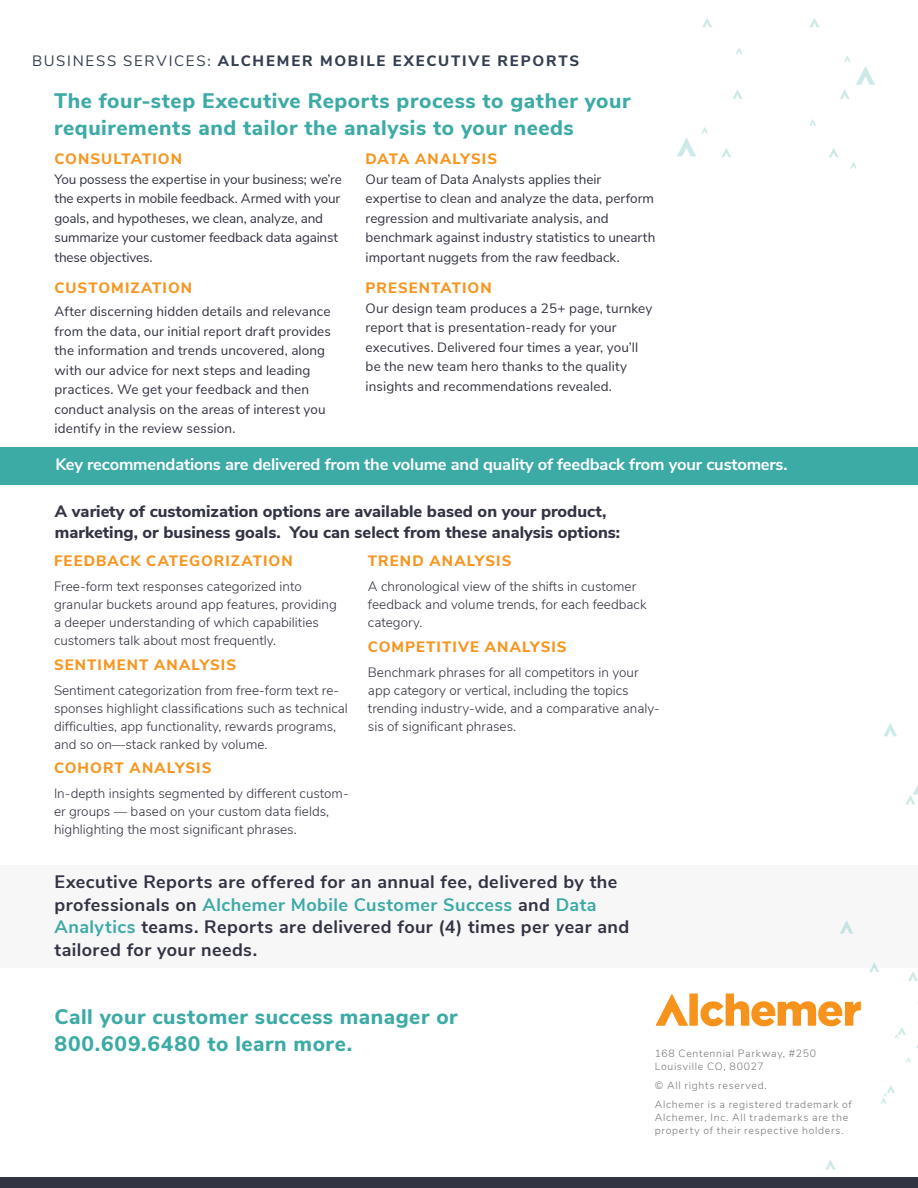
<style>
.page{position:relative;width:918px;height:1188px;background:#fff}
.page>*{position:absolute;margin:0;border:0;box-sizing:border-box;transform-origin:0 0}
.Side_Bar_Callout_Header{font:800 21px/27px "Nunito Sans";letter-spacing:.025em;color:#3caaa5}
.Side_Bar_Callout_Header-2{font:700 18px/22.5px "Nunito Sans";letter-spacing:.025em;color:#323343}
.t1{font:800 16.5px/21px "Nunito Sans";color:#323343}
.t2{font:700 16.5px "Nunito Sans";letter-spacing:-.01em;color:#fff}
.List_Body{font:800 15px "Nunito Sans";letter-spacing:.07em;color:#f7951f}
.t3{font:800 15px "Nunito Sans";letter-spacing:.12em;color:#333f50}
.List_Heading{font:800 15px "Nunito Sans";letter-spacing:.065em;color:#f7951f}
.List_Body-2{font:13.5px/19.5px "Nunito Sans";letter-spacing:.005em;color:#323343}
.t4{font:300 13.5px/18px "Nunito Sans";color:#323343}
.t5{font:300 10.5px/12.6px "Nunito Sans";letter-spacing:.07em;color:#76787b}
.s1{font-weight:400}
.s2{color:#3caaa5}
</style>
<div class="page">
<div style="left:0;top:865px;width:918px;height:103px;background:#f7f7f8"></div>
<div style="left:0;top:447px;width:918px;height:37px;background:#3caaa5"></div>
<svg style="left:810px;top:18px;width:9px;height:9px"></svg>
<svg style="left:702px;top:18px;width:10px;height:9px"></svg>
<svg style="left:736px;top:48px;width:7px;height:6px"></svg>
<svg style="left:850px;top:162px;width:7px;height:7px"></svg>
<svg style="left:721px;top:148px;width:10px;height:9px"></svg>
<svg style="left:829px;top:148px;width:10px;height:9px"></svg>
<svg style="left:733px;top:89px;width:9px;height:10px"></svg>
<svg style="left:840px;top:55px;width:35px;height:44px"></svg>
<svg style="left:809px;top:119px;width:7px;height:7px"></svg>
<svg style="left:677px;top:127px;width:31px;height:29px"></svg>
<svg style="left:656px;top:994px;width:205px;height:32px"></svg>
<svg style="left:884px;top:723px;width:13px;height:13px"></svg>
<svg style="left:869px;top:962px;width:10px;height:10px"></svg>
<svg style="left:840px;top:920px;width:13px;height:14px"></svg>
<svg style="left:825px;top:1160px;width:11px;height:10px"></svg>
<svg style="left:880px;top:1085px;width:15px;height:19px"></svg>
<svg style="left:905px;top:785px;width:13px;height:20px"></svg>
<svg style="left:908px;top:971px;width:10px;height:10px"></svg>
<svg style="left:906px;top:1057px;width:5px;height:5px"></svg>
<svg style="left:894px;top:1027px;width:12px;height:11px"></svg>
<div style="left:0;top:1177px;width:918px;height:11px;background:#323343"></div>
<p class="t3" style="left:32px;top:50px;width:549px"><span class="s1">BUSINESS SERVICES:</span> ALCHEMER MOBILE EXECUTIVE REPORTS</p>
<p class="Side_Bar_Callout_Header" style="left:54px;top:86px;width:578px">The four-step Executive Reports process to gather your requirements and tailor the analysis to your needs</p>
<p class="List_Heading" style="left:54px;top:148px;width:129px">CONSULTATION</p>
<p class="List_Body-2" style="left:54px;top:168px;width:289px">You possess the expertise in your business; we’re the experts in mobile feedback. Armed with your goals, and hypotheses, we clean, analyze, and summarize your customer feedback data against these objectives.</p>
<p class="List_Body" style="left:54px;top:277px;width:139px">CUSTOMIZATION</p>
<p class="List_Body-2" style="left:54px;top:301px;width:278px">After discerning hidden details and relevance from the data, our initial report draft provides the information and trends uncovered, along with our advice for next steps and leading practices. We get your feedback and then conduct analysis on the areas of interest you identify in the review session.</p>
<p class="List_Heading" style="left:366px;top:148px;width:133px">DATA ANALYSIS</p>
<p class="List_Body-2" style="left:366px;top:168px;width:291px">Our team of Data Analysts applies their expertise to clean and analyze the data, perform regression and multivariate analysis, and benchmark against industry statistics to unearth important nuggets from the raw feedback.</p>
<p class="List_Heading" style="left:366px;top:277px;width:128px">PRESENTATION</p>
<p class="List_Body-2" style="left:366px;top:297px;width:288px">Our design team produces a 25+ page, turnkey report that is presentation-ready for your executives. Delivered four times a year, you’ll be the new team hero thanks to the quality insights and recommendations revealed.</p>
<p class="t2" style="left:55px;top:453px;width:734px">Key recommendations are delivered from the volume and quality of feedback from your customers.</p>
<p class="t1" style="left:55px;top:499px;width:567px">A variety of customization options are available based on your product, marketing, or business goals. You can select from these analysis options:</p>
<p class="List_Body" style="left:54px;top:550px;width:240px">FEEDBACK CATEGORIZATION</p>
<p class="t4" style="left:54px;top:577px;width:284px">Free-form text responses categorized into granular buckets around app features, providing a deeper understanding of which capabilities customers talk about most frequently.</p>
<p class="List_Body" style="left:54px;top:654px;width:184px">SENTIMENT ANALYSIS</p>
<p class="t4" style="left:54px;top:680px;width:295px">Sentiment categorization from free-form text re&shy;sponses highlight classifications such as technical difficulties, app functionality, rewards programs, and so on—stack ranked by volume.</p>
<p class="List_Body" style="left:54px;top:757px;width:159px">COHORT ANALYSIS</p>
<p class="t4" style="left:54px;top:784px;width:296px">In-depth insights segmented by different custom&shy;er groups — based on your custom data fields, highlighting the most significant phrases.</p>
<p class="List_Body" style="left:368px;top:550px;width:145px">TREND ANALYSIS</p>
<p class="t4" style="left:368px;top:577px;width:280px">A chronological view of the shifts in customer feedback and volume trends, for each feedback category.</p>
<p class="List_Body" style="left:368px;top:636px;width:200px">COMPETITIVE ANALYSIS</p>
<p class="t4" style="left:368px;top:662px;width:293px">Benchmark phrases for all competitors in your app category or vertical, including the topics trending industry-wide, and a comparative analy&shy;sis of significant phrases.</p>
<p class="Side_Bar_Callout_Header-2" style="left:54px;top:870px;width:576px">Executive Reports are offered for an annual fee, delivered by the professionals on <span class="s2">Alchemer Mobile Customer Success</span> and <span class="s2">Data Analytics</span> teams. Reports are delivered four (4) times per year and tailored for your needs.</p>
<p class="Side_Bar_Callout_Header" style="left:54px;top:1002px;width:405px">Call your customer success manager or<br>800.609.6480 to learn more.</p>
<p class="t5" style="left:655px;top:1047px;width:163px">168 Centennial Parkway, #250<br>Louisville CO, 80027</p>
<p class="t5" style="left:655px;top:1079px;width:114px">© All rights reserved.</p>
<p class="t5" style="left:655px;top:1098px;width:199px">Alchemer is a registered trademark of<br>Alchemer, Inc. All trademarks are the property of their respective holders.</p>
</div>
